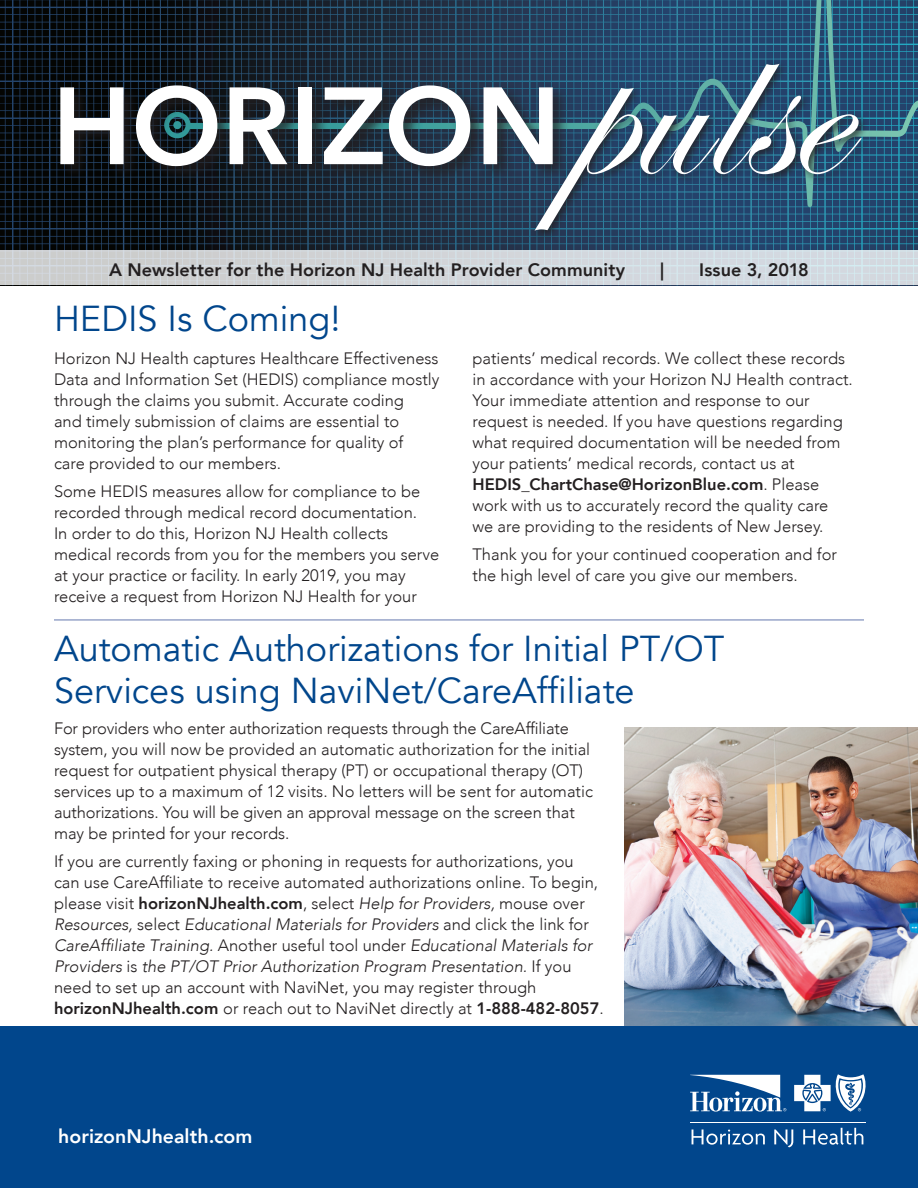
<style>
.page{position:relative;width:918px;height:1188px;background:#fff}
.page>*{position:absolute;margin:0;border:0;box-sizing:border-box;transform-origin:0 0}
.t1{font:216.45px "Edwardian Script ITC";letter-spacing:.015em;color:#fff}
.t2{font:800 108.45px "Avenir";color:#fff}
.t3{font:36px/42px "Avenir";color:#01468c}
.t4{font:800 19.5px "Avenir";color:#fff}
.t5{font:800 18px "Avenir";letter-spacing:.005em;color:#231f20}
.t6{font:300 16.5px/21px "Avenir";color:#231f20}
.s1{font-weight:800}
.s2{font-style:italic}
</style>
<div class="page">
<img style="left:624px;top:727px;width:294px;height:299px">
<svg style="left:455px;top:207px;width:463px;height:43px;background:#254867"></svg>
<svg style="left:0;top:0;width:455px;height:250px;background:#0f1922"></svg>
<svg style="left:188px;top:0;width:730px;height:207px;background:#22415b"></svg>
<div style="left:57px;top:82px;width:513px;height:101px;background:#231f20;opacity:.75"></div>
<div style="left:0;top:250px;width:918px;height:35px;background:linear-gradient(to right,#cececf,#d5dee6)"></div>
<div style="left:0;top:1026px;width:918px;height:162px;background:#01468c"></div>
<svg style="left:692px;top:1129px;width:73px;height:16px"></svg>
<svg style="left:774px;top:1130px;width:19px;height:17px"></svg>
<svg style="left:803px;top:1128px;width:60px;height:17px"></svg>
<svg style="left:794px;top:1074px;width:72px;height:38px"></svg>
<svg style="left:690px;top:1075px;width:96px;height:37px"></svg>
<hr style="left:690px;top:1122px;width:176px;height:1px;background:#fff">
<div style="left:531px;top:60px;width:340px;height:180px;background:#231f20;opacity:.8"></div>
<hr style="left:54px;top:620px;width:810px;height:1px;background:#6478af">
<h1 class="t1" style="left:572px;top:-12px;width:271px">pulse</h1>
<h2 class="t2" style="left:52px;top:28px;width:511px">HORIZON</h2>
<p class="t5" style="left:109px;top:253px;width:518px">A Newsletter for the Horizon NJ Health Provider Community</p>
<p class="t5" style="left:660px;top:253px;width:5px">|</p>
<p class="t5" style="left:699px;top:253px;width:111px">Issue 3, 2018</p>
<h3 class="t3" style="left:54px;top:298px;width:288px">HEDIS Is Coming!</h3>
<p class="t6" style="left:54px;top:348px;width:387px">Horizon NJ Health captures Healthcare Effectiveness Data and Information Set (HEDIS) compliance mostly through the claims you submit. Accurate coding<br>and timely submission of claims are essential to monitoring the plan’s performance for quality of<br>care provided to our members.</p>
<p class="t6" style="left:54px;top:481px;width:387px">Some HEDIS measures allow for compliance to be recorded through medical record documentation.<br>In order to do this, Horizon NJ Health collects medical records from you for the members you serve at your practice or facility. In early 2019, you may receive a request from Horizon NJ Health for your</p>
<p class="t6" style="left:473px;top:348px;width:382px">patients’ medical records. We collect these records in accordance with your Horizon NJ Health contract.<br>Your immediate attention and response to our request is needed. If you have questions regarding what required documentation will be needed from your patients’ medical records, contact us at <span class="s1">HEDIS_ChartChase@HorizonBlue.com</span>. Please work with us to accurately record the quality care we are providing to the residents of New Jersey.</p>
<p class="t6" style="left:473px;top:544px;width:366px">Thank you for your continued cooperation and for the high level of care you give our members.</p>
<h3 class="t3" style="left:54px;top:628px;width:672px">Automatic Authorizations for Initial PT/OT<br>Services using NaviNet/CareAffiliate</h3>
<p class="t6" style="left:54px;top:718px;width:541px">For providers who enter authorization requests through the CareAffiliate system, you will now be provided an automatic authorization for the initial request for outpatient physical therapy (PT) or occupational therapy (OT) services up to a maximum of 12 visits. No letters will be sent for automatic authorizations. You will be given an approval message on the screen that may be printed for your records.</p>
<p class="t6" style="left:54px;top:851px;width:551px">If you are currently faxing or phoning in requests for authorizations, you<br>can use CareAffiliate to receive automated authorizations online. To begin, please visit <span class="s1">horizonNJhealth.com</span>, select <span class="s2">Help for Providers,</span> mouse over <span class="s2">Resources,</span> select <span class="s2">Educational Materials for Providers</span> and click the link for <span class="s2">CareAffiliate Training.</span> Another useful tool under <span class="s2">Educational Materials for Providers</span> is <span class="s2">the PT/OT Prior Authorization Program Presentation.</span> If you need to set up an account with NaviNet, you may register through <span class="s1">horizonNJhealth.com</span> or reach out to NaviNet directly at <span class="s1">1-888-482-8057</span>.</p>
<p class="t4" style="left:58px;top:1119px;width:196px">horizonNJhealth.com</p>
</div>
